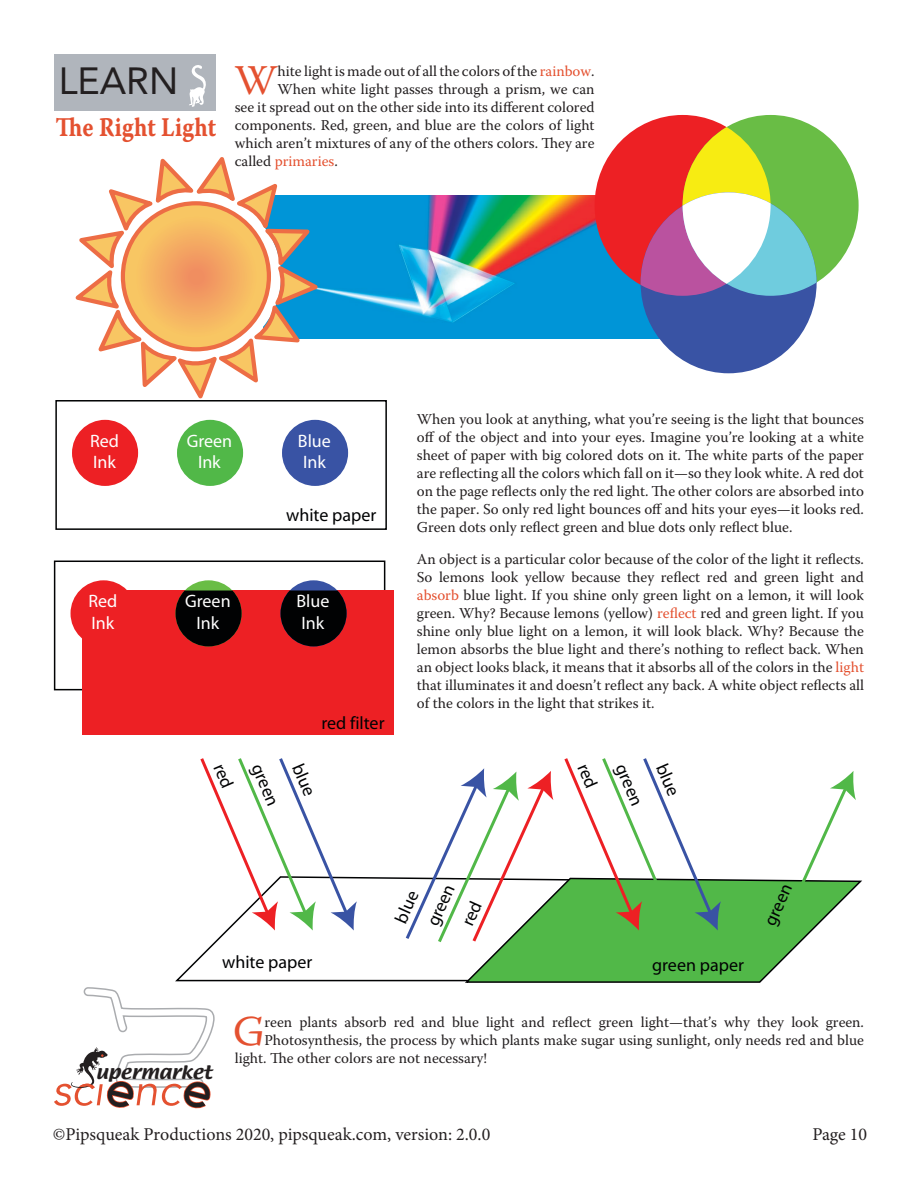
<style>
.page{position:relative;width:918px;height:1188px;background:#fff}
.page>*{position:absolute;margin:0;border:0;box-sizing:border-box;transform-origin:0 0}
.t1{font:42.3px "Warnock Pro";color:#e45130}
.t2{font:37.65px "Avenir";color:#231f20}
.t3{font:27px "Warnock Pro Bold Capt";letter-spacing:.005em;color:#e45130;scale:.83 1}
.t4{font:18px "Myriad";color:#010203}
.t5{font:18px "Minion Pro";color:#231f20}
.t6{font:18px/21.6px "Myriad";color:#fff}
.t7{font:16.35px "Textile";color:#231f20;scale:1.14 1}
.t8{font:15px/18px "Warnock Pro";color:#231f20;text-align:justify}
.t9{font:15px "Warnock Pro";color:#e45130}
.s1{color:#e45130}
.s2{color:#231f20}
</style>
<div class="page">
<div style="left:54px;top:54px;width:162px;height:56px;background:#b0b5bc"></div>
<svg style="left:189px;top:65px;width:17px;height:42px"></svg>
<img style="left:325px;top:196px;width:334px;height:142px">
<svg style="left:75px;top:157px;width:250px;height:242px"></svg>
<div style="left:595px;top:115px;width:176px;height:181px;background:#ed2024;border-radius:50%"></div>
<div style="left:683px;top:115px;width:176px;height:181px;background:#69bd45;border-radius:50%"></div>
<div style="left:641px;top:192px;width:176px;height:181px;background:#3953a4;border-radius:50%"></div>
<div style="left:683px;top:127px;width:88px;height:157px;background:#f7ec12;border-radius:50%"></div>
<svg style="left:641px;top:192px;width:176px;height:104px"></svg>
<div style="left:55px;top:400px;width:332px;height:130px;border:2px solid #010203"></div>
<div style="left:72px;top:420px;width:66px;height:66px;background:#ed2024;border-radius:50%"></div>
<div style="left:177px;top:420px;width:66px;height:66px;background:#51b848;border-radius:50%"></div>
<div style="left:282px;top:420px;width:66px;height:66px;background:#3953a4;border-radius:50%"></div>
<div style="left:54px;top:561px;width:331px;height:129px;border:2px solid #010203"></div>
<div style="left:71px;top:580px;width:66px;height:66px;background:#ed2024;border-radius:50%"></div>
<div style="left:82px;top:591px;width:311px;height:144px;background:#ed2024"></div>
<svg style="left:176px;top:580px;width:66px;height:66px"></svg>
<svg style="left:281px;top:580px;width:66px;height:66px"></svg>
<svg style="left:176px;top:591px;width:66px;height:55px;background:#250708"></svg>
<svg style="left:281px;top:591px;width:66px;height:55px;background:#240608"></svg>
<svg style="left:54px;top:758px;width:808px;height:350px"></svg>
<h2 class="t2" style="left:59px;top:60px;width:121px">LEARN</h2>
<h3 class="t3" style="left:56px;top:111px;width:195px">The Right Light</h3>
<h1 class="t1" style="left:234px;top:54px;width:45px">W</h1>
<p class="t8" style="left:278px;top:62px;width:318px">hite light is made out of all the colors of the <span class="s1">rainbow</span>.</p>
<p class="t8" style="left:278px;top:80px;width:318px">When white light passes through a prism, we can</p>
<p class="t8" style="left:235px;top:98px;width:361px">see it spread out on the other side into its different colored</p>
<p class="t8" style="left:235px;top:116px;width:361px">components. Red, green, and blue are the colors of light</p>
<p class="t8" style="left:235px;top:134px;width:361px">which aren’t mixtures of any of the others colors. They are</p>
<p class="t9" style="left:235px;top:152px;width:104px"><span class="s2">called</span> primaries<span class="s2">.</span></p>
<p class="t6" style="left:90px;top:431px;width:30px">Red<br>Ink</p>
<p class="t6" style="left:187px;top:431px;width:47px;text-align:center">Green<br>Ink</p>
<p class="t6" style="left:298px;top:431px;width:34px">Blue<br>Ink</p>
<p class="t6" style="left:89px;top:591px;width:30px">Red<br>Ink</p>
<p class="t6" style="left:185px;top:591px;width:47px;text-align:center">Green<br>Ink</p>
<p class="t4" style="left:286px;top:506px;width:92px">white paper</p>
<p class="t6" style="left:296px;top:591px;width:34px">Blue<br>Ink</p>
<p class="t4" style="left:321px;top:714px;width:65px">red filter</p>
<p class="t4" style="left:265px;top:761px;width:45px;rotate:67deg">green</p>
<p class="t4" style="left:306px;top:761px;width:35px;rotate:67deg">blue</p>
<p class="t8" style="left:417px;top:410px;width:449px">When you look at anything, what you’re seeing is the light that bounces off of the object and into your eyes. Imagine you’re looking at a white sheet of paper with big colored dots on it. The white parts of the paper are reflecting all the colors which fall on it—so they look white. A red dot on the page reflects only the red light. The other colors are absorbed into the paper. So only red light bounces off and hits your eyes—it looks red.<br>Green dots only reflect green and blue dots only reflect blue.</p>
<p class="t8" style="left:417px;top:550px;width:449px">An object is a particular color because of the color of the light it reflects.<br>So lemons look yellow because they reflect red and green light and <span class="s1">absorb</span> blue light. If you shine only green light on a lemon, it will look green. Why? Because lemons (yellow) <span class="s1">reflect</span> red and green light. If you shine only blue light on a lemon, it will look black. Why? Because the lemon absorbs the blue light and there’s nothing to reflect back. When an object looks black, it means that it absorbs all of the colors in the <span class="s1">light </span>that illuminates it and doesn’t reflect any back. A white object reflects all of the colors in the light that strikes it.</p>
<p class="t4" style="left:629px;top:761px;width:45px;rotate:67deg">green</p>
<p class="t4" style="left:670px;top:761px;width:35px;rotate:67deg">blue</p>
<p class="t4" style="left:392px;top:918px;width:35px;rotate:-66deg">blue</p>
<p class="t4" style="left:424px;top:921px;width:45px;rotate:-66deg">green</p>
<p class="t4" style="left:761px;top:921px;width:45px;rotate:-66deg">green</p>
<p class="t4" style="left:222px;top:953px;width:92px">white paper</p>
<p class="t4" style="left:652px;top:957px;width:93px">green paper</p>
<p class="t7" style="left:96px;top:1061px;width:104px">upermarket</p>
<h1 class="t1" style="left:233px;top:1006px;width:33px">G</h1>
<p class="t8" style="left:264px;top:1013px;width:601px">reen plants absorb red and blue light and reflect green light—that’s why they look green.</p>
<p class="t8" style="left:264px;top:1031px;width:601px">Photosynthesis, the process by which plants make sugar using sunlight, only needs red and blue</p>
<p class="t8" style="left:235px;top:1049px;width:254px">light. The other colors are not necessary!</p>
<p class="t5" style="left:53px;top:1122px;width:439px">©Pipsqueak Productions 2020, pipsqueak.com, version: 2.0.0</p>
<p class="t5" style="left:812px;top:1122px;width:56px">Page 10</p>
</div>
